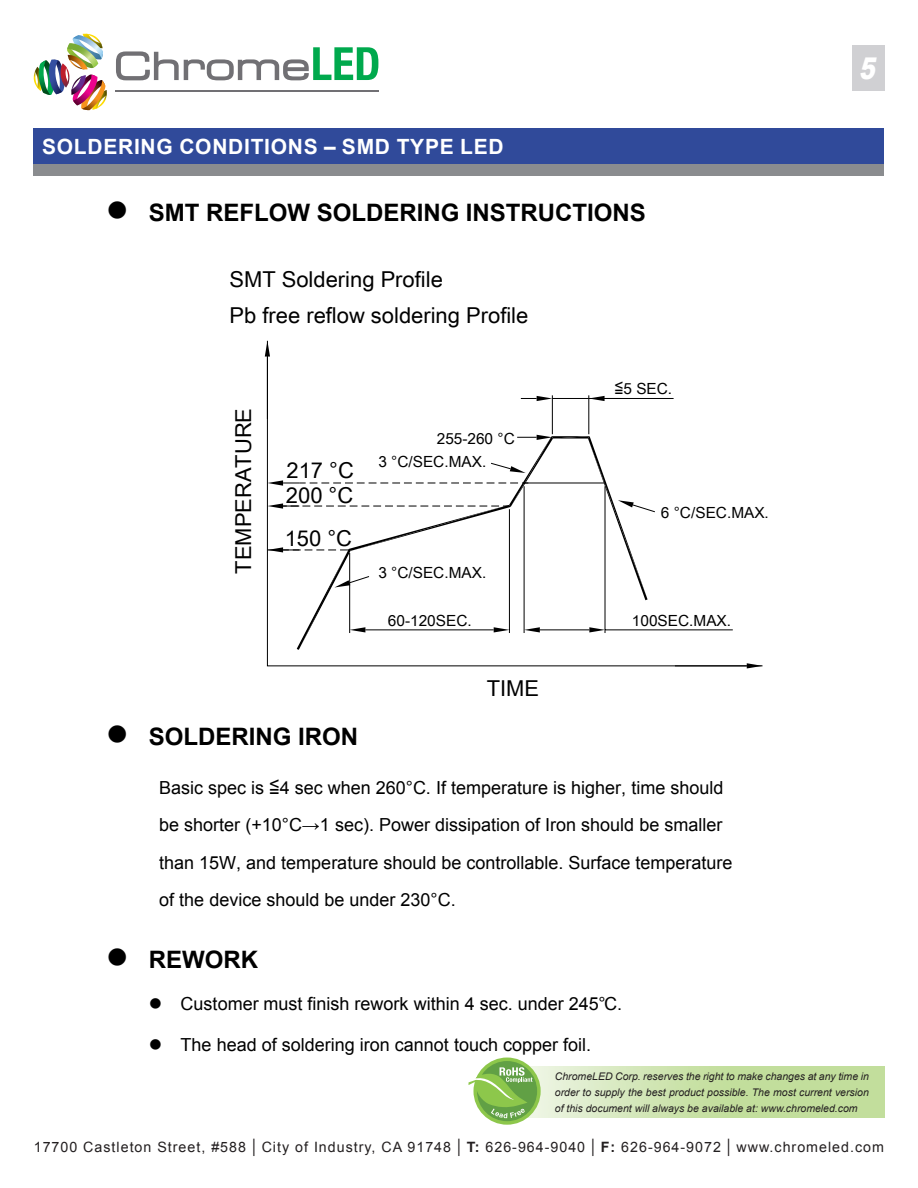
<style>
.page{position:relative;width:918px;height:1188px;background:#fff}
.page>*{position:absolute;margin:0;border:0;box-sizing:border-box;transform-origin:0 0}
.t1{font:italic 900 30px "Arial";color:#fff;scale:.8 1}
.t2{font:700 24px "Arial";color:#000}
.t3{font:21.9px/24.9px "Arial Unicode MS";color:#000}
.t4{font:700 21px "Arial";color:#fff}
.t5{font:18px/37.5px "Arial";color:#000}
.t6{font:15.3px "Arial Unicode MS";color:#000}
.t7{font:14.25px "Arial";letter-spacing:.07em;color:#231f20}
.t8{font:13.5px "Times New Roman";color:#000}
.t9{font:italic 10.5px/15.8px "Arial";color:#231f20;text-align:justify}
.s1{font-family:"Arial Unicode MS"}
.s2{font-size:18.6px}
.s3{font-weight:700}
</style>
<div class="page">
<img style="left:34px;top:34px;width:73px;height:76px">
<hr style="left:115px;top:90px;width:263px;height:2px;background:#717074">
<svg style="left:116px;top:47px;width:262px;height:33px"></svg>
<svg style="left:473px;top:1058px;width:68px;height:67px"></svg>
<div style="left:477px;top:1061px;width:60px;height:60px;background:#61a045;border-radius:50%"></div>
<svg style="left:469px;top:1067px;width:64px;height:51px"></svg>
<div style="left:852px;top:45px;width:32px;height:46px;background:#d0d0d3"></div>
<div style="left:34px;top:128px;width:850px;height:37px;background:#304a9a"></div>
<div style="left:34px;top:164px;width:850px;height:12px;background:#8a8c8f"></div>
<svg style="left:267px;top:395px;width:480px;height:271px"></svg>
<hr style="left:552px;top:395px;width:1px;height:39px;background:#000">
<hr style="left:589px;top:395px;width:1px;height:39px;background:#000">
<hr style="left:589px;top:398px;width:85px;height:1px;background:#000">
<hr style="left:552px;top:398px;width:37px;height:1px;background:#000">
<svg style="left:521px;top:396px;width:31px;height:5px"></svg>
<svg style="left:589px;top:396px;width:31px;height:5px"></svg>
<hr style="left:605px;top:630px;width:128px;height:1px;background:#000">
<svg style="left:267px;top:435px;width:388px;height:215px"></svg>
<svg style="left:265px;top:341px;width:5px;height:16px"></svg>
<hr style="left:267px;top:357px;width:1px;height:62px;background:#000">
<svg style="left:747px;top:663px;width:16px;height:5px"></svg>
<hr style="left:675px;top:666px;width:72px;height:1px;background:#000">
<p class="t4" style="left:42px;top:131px;width:16px">SOLDERING</p>
<p class="t4" style="left:179px;top:131px;width:15px">CONDITIONS</p>
<p class="t4" style="left:324px;top:131px;width:151px">– SMD TYPE LED</p>
<h2 class="t2" style="left:149px;top:196px;width:499px">SMT REFLOW SOLDERING INSTRUCTIONS</h2>
<p class="t3" style="left:229px;top:260px;width:300px;line-height:36.3px">SMT Soldering Profile<br>Pb free reflow soldering Profile</p>
<p class="t3" style="left:231px;top:574px;width:167px;rotate:-90deg">TEMPERATURE</p>
<p class="t3" style="left:286px;top:458px;width:69px">217 °C<br>200 °C</p>
<p class="t3" style="left:285px;top:525px;width:69px">150 °C</p>
<p class="t6" style="left:437px;top:427px;width:80px">255-260 °C</p>
<p class="t6" style="left:378px;top:450px;width:109px">3 °C/SEC.MAX.</p>
<p class="t6" style="left:378px;top:562px;width:109px">3 °C/SEC.MAX.</p>
<p class="t6" style="left:388px;top:610px;width:85px">60-120SEC.</p>
<p class="t3" style="left:487px;top:676px;width:54px">TIME</p>
<p class="t6" style="left:614px;top:377px;width:59px">≦5 SEC.</p>
<p class="t6" style="left:661px;top:501px;width:109px">6 °C/SEC.MAX.</p>
<p class="t6" style="left:632px;top:610px;width:101px">100SEC.MAX.</p>
<h2 class="t2" style="left:149px;top:721px;width:211px">SOLDERING IRON</h2>
<p class="t5" style="left:159px;top:769px;width:575px">Basic spec is <span class="s1">≦</span>4 sec when 260°C. If temperature is higher, time should be shorter (+10°C→1 sec). Power dissipation of Iron should be smaller than 15W, and temperature should be controllable. Surface temperature of the device should be under 230°C.</p>
<h2 class="t2" style="left:149px;top:944px;width:111px">REWORK</h2>
<p class="t5" style="left:181px;top:985px;width:443px">Customer must finish rework within 4 sec. under 245<span class="s1">℃</span>.</p>
<p class="t5" style="left:181px;top:1026px;width:412px">The head of soldering iron cannot touch copper foil.</p>
<h1 class="t1" style="left:859px;top:46px;width:31px">5</h1>
<p class="t9" style="left:555px;top:1069px;width:316px">ChromeLED Corp. reserves the right to make changes at any time in order to supply the best product possible. The most current version of this document will always be available at: www.chromeled.com</p>
<p class="t7" style="left:34px;top:1137px;width:852px">17700 Castleton Street, #588 <span class="s2">|</span> City of Industry, CA 91748 <span class="s2">|</span> <span class="s3">T:</span> 626-964-9040 <span class="s2">|</span> <span class="s3">F:</span> 626-964-9072 <span class="s2">|</span> www.chromeled.com</p>
<p class="t8" style="left:85px;top:1137px;width:64px">Version: B</p>
<p class="t8" style="left:167px;top:1137px;width:96px">Date: 10/12/2011</p>
</div>
